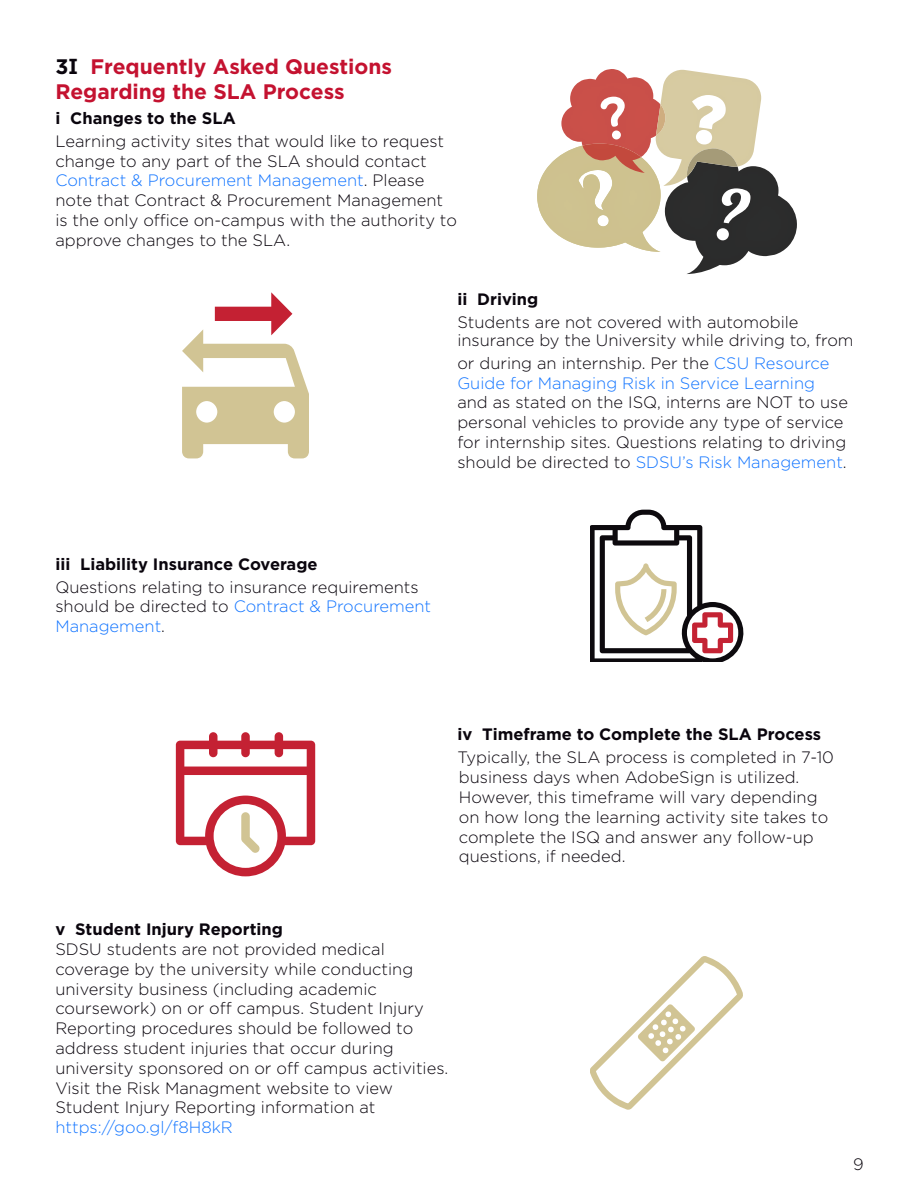
<style>
.page{position:relative;width:918px;height:1188px;background:#fff}
.page>*{position:absolute;margin:0;border:0;box-sizing:border-box;transform-origin:0 0}
.t1{font:700 21px/25.2px "Gotham";color:#c41230}
.body_text_under_sect{font:300 16.5px/19.8px "Gotham";color:#0a050d}
.body_text_under_sect-2{font:700 16.5px "Gotham";color:#0a050d}
.t2{font:300 16.5px "Gotham";color:#1275ff}
.s1{color:#0a050d}
.s2{font-family:"Apex Serif";font-size:20.25px;color:#0a050d}
.s3{color:#1275ff}
</style>
<div class="page">
<svg style="left:182px;top:292px;width:127px;height:166px"></svg>
<svg style="left:176px;top:732px;width:139px;height:144px"></svg>
<img style="left:537px;top:155px;width:124px;height:97px">
<img style="left:665px;top:167px;width:132px;height:107px">
<img style="left:561px;top:69px;width:95px;height:88px">
<img style="left:582px;top:144px;width:63px;height:29px">
<img style="left:656px;top:70px;width:105px;height:116px">
<img style="left:687px;top:148px;width:51px;height:28px">
<img style="left:656px;top:104px;width:9px;height:32px">
<svg style="left:591px;top:510px;width:152px;height:151px"></svg>
<svg style="left:591px;top:956px;width:152px;height:154px"></svg>
<p class="t1" style="left:55px;top:53px;width:338px"><span class="s1">3</span><span class="s2">I</span> Frequently Asked Questions<br>Regarding the SLA Process</p>
<p class="body_text_under_sect-2" style="left:55px;top:109px;width:182px">i Changes to the SLA</p>
<p class="body_text_under_sect" style="left:55px;top:131px;width:403px">Learning activity sites that would like to request change to any part of the SLA should contact <span class="s3">Contract &amp; Procurement Management</span>. Please note that Contract &amp; Procurement Management is the only office on-campus with the authority to approve changes to the SLA.</p>
<p class="body_text_under_sect-2" style="left:457px;top:290px;width:82px">ii Driving</p>
<p class="body_text_under_sect" style="left:457px;top:312px;width:343px">Students are not covered with automobile</p>
<p class="body_text_under_sect" style="left:457px;top:329px;width:398px;line-height:22.5px">insurance by the University while driving to, from or during an internship. Per the <span class="s3">CSU Resource</span></p>
<p class="body_text_under_sect" style="left:457px;top:373px;width:392px"><span class="s3">Guide for Managing Risk in Service Learning </span>and as stated on the ISQ, interns are NOT to use personal vehicles to provide any type of service for internship sites. Questions relating to driving should be directed to <span class="s3">SDSU’s Risk Management</span>.</p>
<p class="body_text_under_sect-2" style="left:55px;top:555px;width:264px">iii Liability Insurance Coverage</p>
<p class="body_text_under_sect" style="left:55px;top:577px;width:377px">Questions relating to insurance requirements should be directed to <span class="s3">Contract &amp; Procurement</span></p>
<p class="t2" style="left:55px;top:617px;width:111px">Management<span class="s1">.</span></p>
<p class="body_text_under_sect-2" style="left:457px;top:725px;width:365px">iv Timeframe to Complete the SLA Process</p>
<p class="body_text_under_sect" style="left:457px;top:747px;width:378px">Typically, the SLA process is completed in 7-10</p>
<p class="body_text_under_sect" style="left:459px;top:767px;width:342px">business days when AdobeSign is utilized.</p>
<p class="body_text_under_sect" style="left:459px;top:787px;width:371px">However, this timeframe will vary depending on how long the learning activity site takes to</p>
<p class="body_text_under_sect" style="left:459px;top:827px;width:356px">complete the ISQ and answer any follow-up questions, if needed.</p>
<p class="body_text_under_sect-2" style="left:55px;top:920px;width:229px">v Student Injury Reporting</p>
<p class="body_text_under_sect" style="left:55px;top:939px;width:395px">SDSU students are not provided medical coverage by the university while conducting university business (including academic coursework) on or off campus. Student Injury Reporting procedures should be followed to address student injuries that occur during university sponsored on or off campus activities.<br>Visit the Risk Managment website to view Student Injury Reporting information at</p>
<p class="t2" style="left:55px;top:1118px;width:179px">https://goo.gl/f8H8kR</p>
<p class="body_text_under_sect" style="left:853px;top:1154px;width:12px">9</p>
</div>
